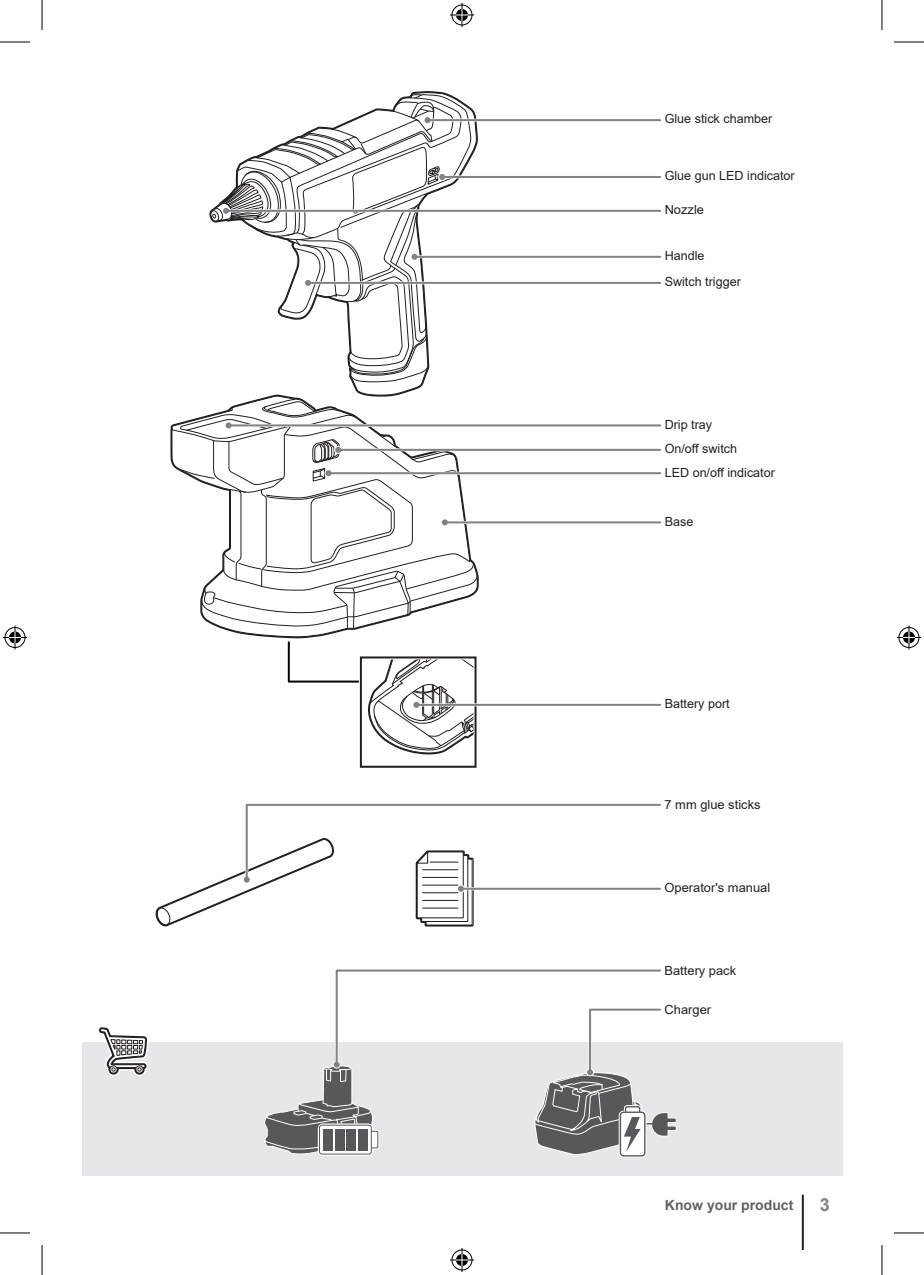
<style>
.page{position:relative;width:924px;height:1275px;background:#fff}
.page>*{position:absolute;margin:0;border:0;box-sizing:border-box;transform-origin:0 0}
.t1{font:700 18px "Arial";color:#808285}
.t2{font:700 14px "Arial";color:#636366}
.t3{font:12.6px/26px "Arial";color:#231f20}
</style>
<div class="page">
<hr style="left:801px;top:1194px;width:2px;height:56px;background:#231f20">
<div style="left:82px;top:1042px;width:759px;height:134px;background:#e6e7e9"></div>
<svg style="left:99px;top:1027px;width:49px;height:49px"></svg>
<div style="left:359px;top:655px;width:118px;height:113px;border:4px solid #fff"></div>
<div style="left:360px;top:656px;width:116px;height:111px;border:2px solid #231f20"></div>
<svg style="left:264px;top:969px;width:412px;height:189px"></svg>
<svg style="left:155px;top:803px;width:506px;height:124px"></svg>
<hr style="left:427px;top:119px;width:233px;height:2px;background:#808285">
<hr style="left:442px;top:176px;width:218px;height:2px;background:#808285">
<hr style="left:414px;top:256px;width:246px;height:2px;background:#808285">
<hr style="left:308px;top:282px;width:352px;height:2px;background:#808285">
<hr style="left:226px;top:210px;width:434px;height:2px;background:#808285">
<hr style="left:338px;top:449px;width:322px;height:2px;background:#808285">
<hr style="left:228px;top:424px;width:432px;height:2px;background:#808285">
<hr style="left:328px;top:472px;width:332px;height:2px;background:#808285">
<hr style="left:444px;top:521px;width:216px;height:2px;background:#808285">
<svg style="left:171px;top:94px;width:307px;height:537px"></svg>
<hr style="left:416px;top:703px;width:244px;height:3px;background:#fff">
<hr style="left:416px;top:704px;width:244px;height:2px;background:#808285">
<svg style="left:287px;top:641px;width:188px;height:115px"></svg>
<hr style="left:0;top:42px;width:30px;height:1px;background:#000">
<hr style="left:893px;top:42px;width:30px;height:1px;background:#000">
<hr style="left:0;top:1232px;width:30px;height:1px;background:#000">
<hr style="left:893px;top:1232px;width:30px;height:1px;background:#000">
<hr style="left:42px;top:0;width:1px;height:30px;background:#000">
<hr style="left:42px;top:1245px;width:1px;height:30px;background:#000">
<hr style="left:881px;top:0;width:1px;height:30px;background:#000">
<hr style="left:881px;top:1245px;width:1px;height:30px;background:#000">
<svg style="left:450px;top:3px;width:24px;height:24px"></svg>
<svg style="left:450px;top:1248px;width:24px;height:24px"></svg>
<svg style="left:3px;top:625px;width:24px;height:24px"></svg>
<svg style="left:897px;top:625px;width:23px;height:24px"></svg>
<p class="t3" style="left:664px;top:106px;width:109px">Glue stick chamber</p>
<p class="t3" style="left:664px;top:163px;width:132px">Glue gun LED indicator</p>
<p class="t3" style="left:664px;top:197px;width:41px">Nozzle</p>
<p class="t3" style="left:664px;top:243px;width:78px">Handle<br>Switch trigger</p>
<p class="t3" style="left:664px;top:411px;width:49px">Drip tray</p>
<p class="t3" style="left:664px;top:459px;width:112px">LED on/off indicator</p>
<p class="t3" style="left:664px;top:436px;width:74px">On/off switch</p>
<p class="t3" style="left:664px;top:508px;width:30px">Base</p>
<p class="t3" style="left:664px;top:690px;width:67px">Battery port</p>
<p class="t3" style="left:664px;top:791px;width:97px">7 mm glue sticks</p>
<p class="t3" style="left:664px;top:874px;width:107px">Operator's manual</p>
<p class="t3" style="left:664px;top:957px;width:73px">Battery pack</p>
<p class="t3" style="left:664px;top:996px;width:48px">Charger</p>
<p class="t2" style="left:664px;top:1195px;width:130px">Know your product</p>
<h1 class="t1" style="left:819px;top:1191px;width:12px">3</h1>
</div>
